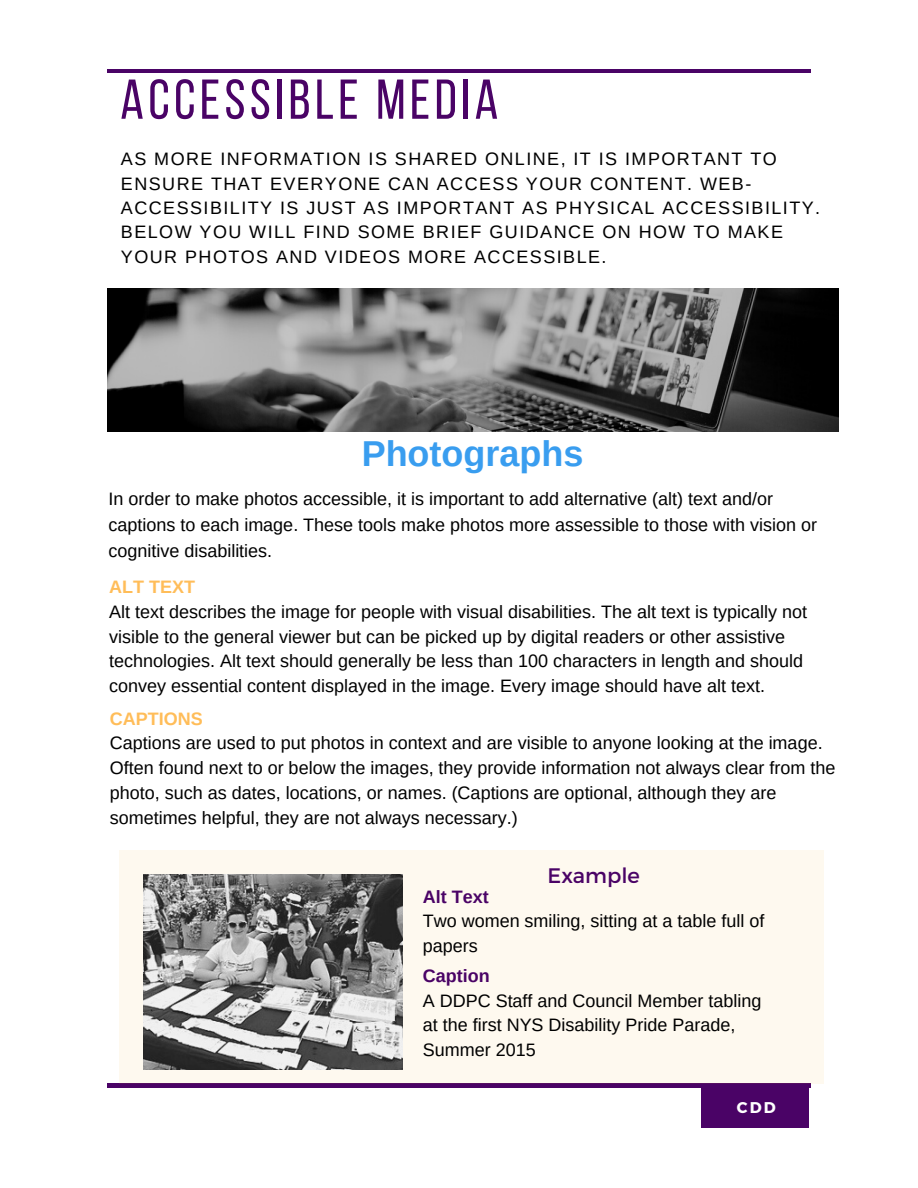
<style>
.page{position:relative;width:918px;height:1188px;background:#fff}
.page>*{position:absolute;margin:0;border:0;box-sizing:border-box;transform-origin:0 0}
.t1{font:56.1px "Bebas Neue";letter-spacing:.08em;color:#4a0366}
.t2{font:700 36px "Arimo";color:#399def}
.t3{font:21px "Montserrat";color:#4a0366}
.t4{font:18px/24.8px "Arimo";color:#000}
.t5{font:18px/24.3px "Arimo";letter-spacing:.08em;color:#000}
.t6{font:700 18px "Arimo";color:#ffbd59}
.t7{font:700 18px "Arimo";color:#4a0366}
.t8{font:700 15.6px "Montserrat";color:#fff}
</style>
<div class="page">
<hr style="left:107px;top:69px;width:703px;height:4px;background:#4a0366">
<div style="left:701px;top:1084px;width:108px;height:44px;background:#4a0366"></div>
<hr style="left:107px;top:1084px;width:703px;height:3px;background:#4a0366">
<img style="left:107px;top:289px;width:731px;height:143px">
<div style="left:119px;top:850px;width:705px;height:234px;background:#fef9ef"></div>
<img style="left:143px;top:875px;width:260px;height:194px">
<p class="t1" style="left:120px;top:77px;width:380px">ACCESSIBLE MEDIA</p>
<p class="t5" style="left:121px;top:147px;width:701px">AS MORE INFORMATION IS SHARED ONLINE, IT IS IMPORTANT TO ENSURE THAT EVERYONE CAN ACCESS YOUR CONTENT. WEB-ACCESSIBILITY IS JUST AS IMPORTANT AS PHYSICAL ACCESSIBILITY.<br>BELOW YOU WILL FIND SOME BRIEF GUIDANCE ON HOW TO MAKE YOUR PHOTOS AND VIDEOS MORE ACCESSIBLE.</p>
<p class="t2" style="left:362px;top:433px;width:223px">Photographs</p>
<p class="t4" style="left:108px;top:486px;width:710px;line-height:26px">In order to make photos accessible, it is important to add alternative (alt) text and/or captions to each image. These tools make photos more assessible to those with vision or cognitive disabilities.</p>
<p class="t6" style="left:109px;top:577px;width:87px">ALT TEXT</p>
<p class="t4" style="left:109px;top:599px;width:699px">Alt text describes the image for people with visual disabilities. The alt text is typically not visible to the general viewer but can be picked up by digital readers or other assistive technologies. Alt text should generally be less than 100 characters in length and should convey essential content displayed in the image. Every image should have alt text.</p>
<p class="t6" style="left:110px;top:708px;width:94px">CAPTIONS</p>
<p class="t4" style="left:110px;top:731px;width:727px">Captions are used to put photos in context and are visible to anyone looking at the image.<br>Often found next to or below the images, they provide information not always clear from the photo, such as dates, locations, or names. (Captions are optional, although they are sometimes helpful, they are not always necessary.)</p>
<p class="t3" style="left:548px;top:862px;width:94px">Example</p>
<p class="t7" style="left:423px;top:887px;width:67px">Alt Text</p>
<p class="t4" style="left:423px;top:909px;width:343px">Two women smiling, sitting at a table full of papers</p>
<p class="t4" style="left:423px;top:988px;width:340px">A DDPC Staff and Council Member tabling at the first NYS Disability Pride Parade,<br>Summer 2015</p>
<p class="t7" style="left:423px;top:966px;width:68px">Caption</p>
<p class="t8" style="left:737px;top:1097px;width:40px">CDD</p>
</div>
